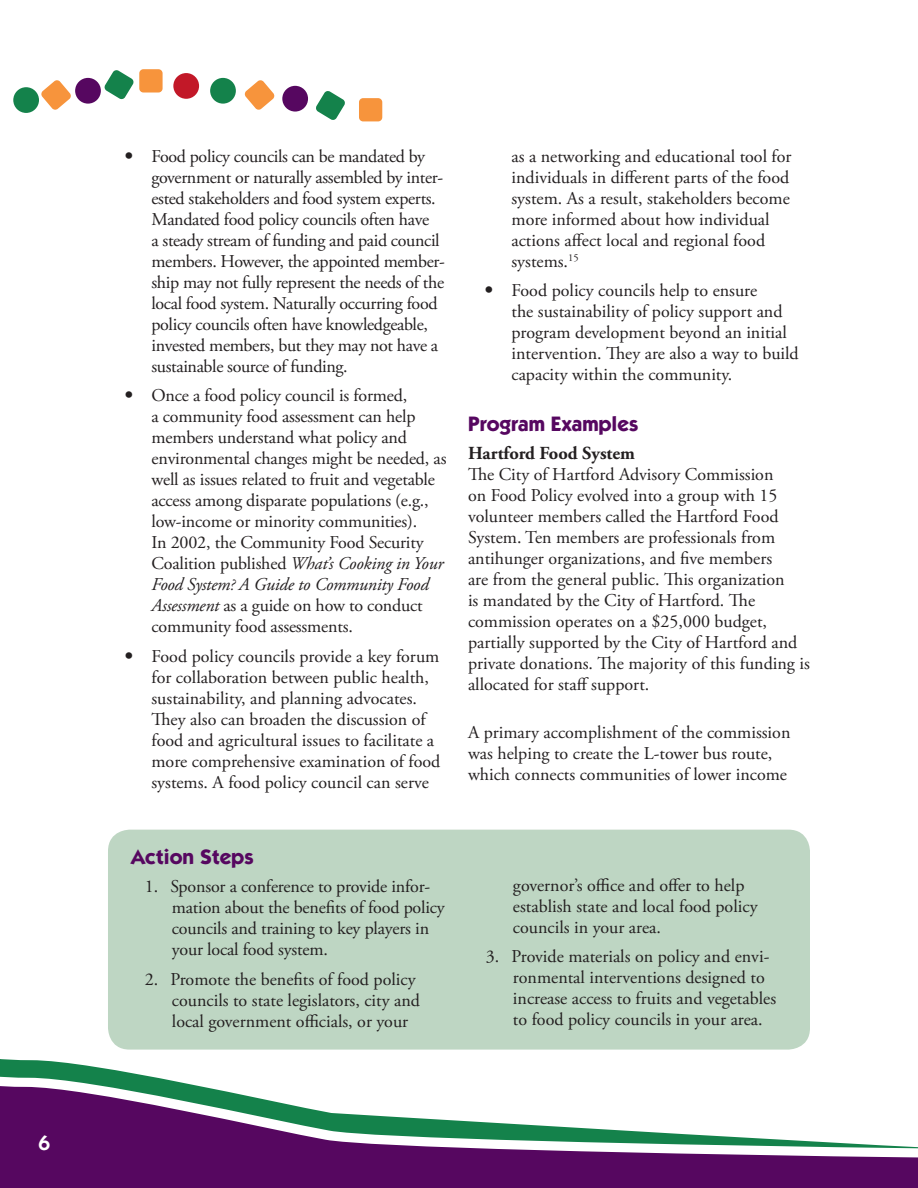
<style>
.page{position:relative;width:918px;height:1188px;background:#fff}
.page>*{position:absolute;margin:0;border:0;box-sizing:border-box;transform-origin:0 0}
.t1{font:700 21px "ITC Kabel Std";color:#560760}
.t2{font:600 21px "ITC Kabel Std";color:#fff}
.t3{font:700 18.3px "Adobe Garamond Pro";color:#231f20}
.t4{font:18px/21px "Adobe Garamond Pro";color:#231f20}
.t5{font:18px/21px "Adobe Garamond Pro";letter-spacing:-.02em;color:#231f20}
.s1{font-style:italic}
.s2{font-style:italic;font-size:16.5px}
</style>
<div class="page">
<div style="left:359px;top:98px;width:23px;height:23px;background:#f7943c;border-radius:4px"></div>
<svg style="left:244px;top:80px;width:31px;height:30px"></svg>
<svg style="left:316px;top:91px;width:29px;height:29px"></svg>
<div style="left:210px;top:78px;width:26px;height:26px;background:#14824b;border-radius:50%"></div>
<div style="left:282px;top:86px;width:26px;height:26px;background:#560760;border-radius:50%"></div>
<div style="left:139px;top:69px;width:24px;height:24px;background:#f7943c;border-radius:4px"></div>
<svg style="left:41px;top:80px;width:30px;height:30px"></svg>
<svg style="left:104px;top:70px;width:30px;height:30px"></svg>
<div style="left:13px;top:87px;width:26px;height:26px;background:#14824b;border-radius:50%"></div>
<div style="left:75px;top:78px;width:26px;height:26px;background:#560760;border-radius:50%"></div>
<div style="left:173px;top:73px;width:26px;height:26px;background:#c21828;border-radius:50%"></div>
<div style="left:0;top:1149px;width:917px;height:39px;background:#560760"></div>
<svg style="left:0;top:1059px;width:917px;height:90px"></svg>
<svg style="left:917px;top:1147px;width:1px;height:41px"></svg>
<div style="left:108px;top:830px;width:702px;height:220px;background:#bed6c3;border-radius:22px"></div>
<p class="t2" style="left:39px;top:1130px;width:13px">6</p>
<p class="t5" style="left:152px;top:146px;width:294px;text-indent:-27px">• Food policy councils can be mandated by government or naturally assembled by inter&shy;ested stakeholders and food system experts.<br>Mandated food policy councils often have<br>a steady stream of funding and paid council members. However, the appointed member&shy;ship may not fully represent the needs of the local food system. Naturally occurring food policy councils often have knowledgeable, invested members, but they may not have a sustainable source of funding.</p>
<p class="t4" style="left:151px;top:386px;width:296px;text-indent:-27px">• Once a food policy council is formed,<br>a community food assessment can help members understand what policy and environmental changes might be needed, as well as issues related to fruit and vegetable access among disparate populations (e.g., low-income or minority communities).<br>In 2002, the Community Food Security Coalition published <span class="s1">What’s Cooking in Your Food System</span><span class="s2">?</span> <span class="s1">A Guide to Community Food Assessment</span> as a guide on how to conduct community food assessments.</p>
<p class="t4" style="left:151px;top:646px;width:290px;text-indent:-27px">• Food policy councils provide a key forum for collaboration between public health, sustainability, and planning advocates.<br>They also can broaden the discussion of food and agricultural issues to facilitate a more comprehensive examination of food systems. A food policy council can serve</p>
<p class="t4" style="left:512px;top:146px;width:282px">as a networking and educational tool for individuals in different parts of the food system. As a result, stakeholders become more informed about how individual actions affect local and regional food systems.<sup>15</sup></p>
<p class="t4" style="left:512px;top:281px;width:289px;text-indent:-27px">• Food policy councils help to ensure<br>the sustainability of policy support and program development beyond an initial intervention. They are also a way to build capacity within the community.</p>
<h3 class="t1" style="left:468px;top:411px;width:172px">Program Examples</h3>
<p class="t3" style="left:468px;top:443px;width:169px">Hartford Food System</p>
<p class="t4" style="left:468px;top:465px;width:343px">The City of Hartford Advisory Commission<br>on Food Policy evolved into a group with 15 volunteer members called the Hartford Food System. Ten members are professionals from antihunger organizations, and five members<br>are from the general public. This organization<br>is mandated by the City of Hartford. The commission operates on a $25,000 budget, partially supported by the City of Hartford and private donations. The majority of this funding is allocated for staff support.</p>
<p class="t4" style="left:468px;top:723px;width:324px">A primary accomplishment of the commission was helping to create the L-tower bus route, which connects communities of lower income</p>
<h3 class="t1" style="left:131px;top:844px;width:124px">Action Steps</h3>
<p class="t4" style="left:172px;top:877px;width:274px;text-indent:-27px">1. Sponsor a conference to provide infor&shy;mation about the benefits of food policy councils and training to key players in your local food system.</p>
<p class="t4" style="left:172px;top:969px;width:250px;text-indent:-27px">2. Promote the benefits of food policy councils to state legislators, city and local government officials, or your</p>
<p class="t4" style="left:513px;top:875px;width:246px">governor’s office and offer to help establish state and local food policy councils in your area.</p>
<p class="t4" style="left:513px;top:947px;width:265px;text-indent:-27px">3. Provide materials on policy and envi&shy;ronmental interventions designed to increase access to fruits and vegetables to food policy councils in your area.</p>
</div>
